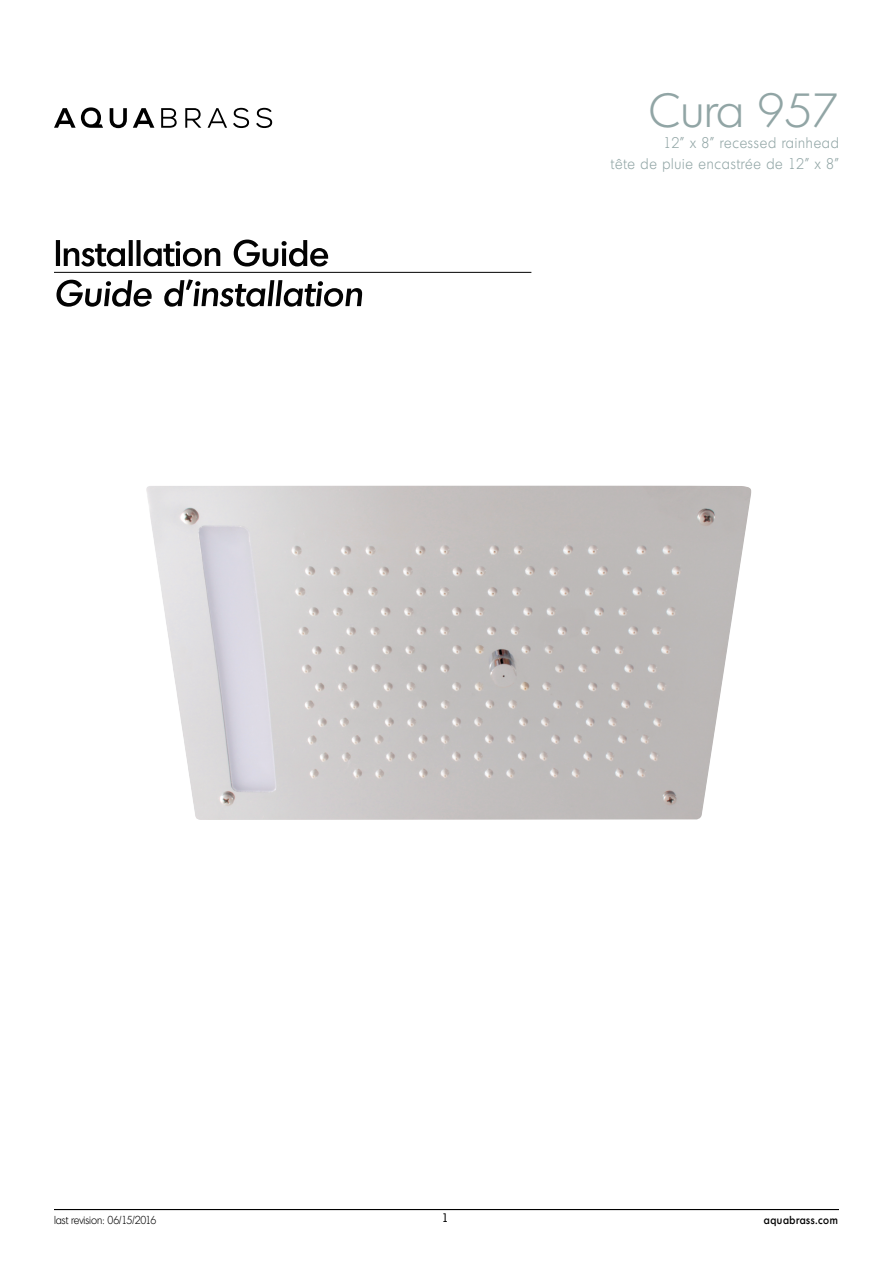
<style>
.page{position:relative;width:893px;height:1263px;background:#fff}
.page>*{position:absolute;margin:0;border:0;box-sizing:border-box;transform-origin:0 0}
.t1{font:300 46.5px "Montreal Serial";color:#91a5a5}
.t2{font:300 15px/21px "Montreal Serial";letter-spacing:.06em;color:#91a5a5;text-align:right;scale:.9 1}
.t3{font:12px "Montreal Serial";color:#000}
.t4{font:300 11.25px "Montreal Serial";color:#000;scale:.9 1}
.t5{font:500 11.25px "Montreal Serial";letter-spacing:.06em;color:#000;scale:.9 1}
</style>
<div class="page">
<hr style="left:54px;top:1209px;width:785px;height:1px;background:#000">
<svg style="left:110px;top:108px;width:17px;height:20px"></svg>
<svg style="left:133px;top:108px;width:21px;height:20px"></svg>
<svg style="left:161px;top:108px;width:16px;height:20px"></svg>
<svg style="left:185px;top:108px;width:16px;height:20px"></svg>
<svg style="left:208px;top:108px;width:19px;height:20px"></svg>
<svg style="left:233px;top:108px;width:16px;height:20px"></svg>
<svg style="left:256px;top:108px;width:16px;height:20px"></svg>
<svg style="left:54px;top:107px;width:49px;height:21px"></svg>
<svg style="left:56px;top:279px;width:306px;height:28px"></svg>
<hr style="left:54px;top:272px;width:477px;height:1px;background:#000">
<svg style="left:56px;top:240px;width:272px;height:26px"></svg>
<img style="left:146px;top:485px;width:606px;height:335px">
<h1 class="t1" style="left:649px;top:82px;width:191px">Cura 957</h1>
<p class="t2" style="left:611px;top:132px;width:255px">12” x 8” recessed rainhead<br>tête de pluie encastrée de 12” x 8”</p>
<p class="t4" style="left:54px;top:1213px;width:115px">last revision: 06/15/2016</p>
<p class="t3" style="left:442px;top:1209px;width:8px">1</p>
<p class="t5" style="left:764px;top:1213px;width:84px">aquabrass.com</p>
</div>
